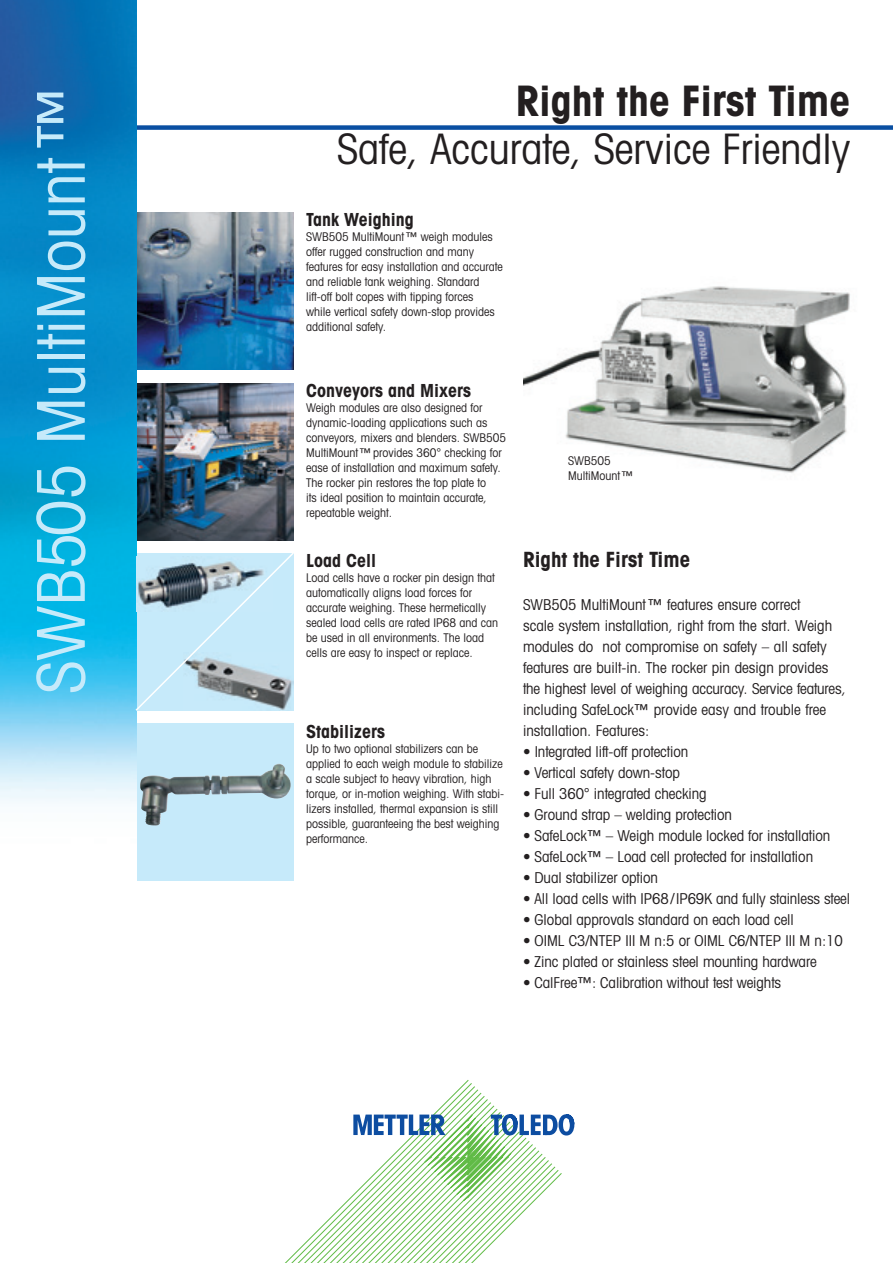
<style>
.page{position:relative;width:893px;height:1263px;background:#fff}
.page>*{position:absolute;margin:0;border:0;box-sizing:border-box;transform-origin:0 0}
.t1{font:condensed 66px "Avant Garde";color:#c6eafa}
.t2{font:condensed 42px "Avant Garde";color:#231f20}
.t3{font:700 condensed 42px "Avant Garde";color:#231f20}
.t4{font:700 condensed 21px "Avant Garde";color:#231f20}
.t5{font:700 condensed 18px "Avant Garde";color:#231f20}
.t6{font:condensed 15px/21px "Avant Garde";letter-spacing:-.005em;color:#231f20}
.t7{font:condensed 12px/15px "Avant Garde";color:#231f20}
</style>
<div class="page">
<img style="left:523px;top:286px;width:327px;height:187px">
<img style="left:136px;top:213px;width:157px;height:157px">
<img style="left:136px;top:383px;width:157px;height:157px">
<div style="left:136px;top:723px;width:157px;height:158px;background:#c6eafa"></div>
<img style="left:140px;top:763px;width:146px;height:62px">
<div style="left:111px;top:125px;width:782px;height:5px;background:#0a4fa2"></div>
<svg style="left:285px;top:1080px;width:250px;height:183px"></svg>
<svg style="left:353px;top:1114px;width:221px;height:87px"></svg>
<img style="left:0;top:0;width:136px;height:803px">
<svg style="left:134px;top:551px;width:160px;height:161px;background:#b1cfdd"></svg>
<h1 class="t1" style="left:20px;top:694px;width:610px;rotate:-90deg">SWB505 MultiMount™</h1>
<h2 class="t3" style="left:516px;top:74px;width:336px">Right the First Time</h2>
<h2 class="t2" style="left:337px;top:123px;width:515px">Safe, Accurate, Service Friendly</h2>
<h3 class="t5" style="left:306px;top:208px;width:109px">Tank Weighing</h3>
<p class="t7" style="left:306px;top:229px;width:198px">SWB505 MultiMount™ weigh modules offer rugged construction and many features for easy installation and accurate and reliable tank weighing. Standard lift-off bolt copes with tipping forces<br>while vertical safety down-stop provides additional safety.</p>
<h3 class="t5" style="left:306px;top:379px;width:166px">Conveyors and Mixers</h3>
<p class="t7" style="left:306px;top:400px;width:201px">Weigh modules are also designed for dynamic-loading applications such as conveyors, mixers and blenders. SWB505<br>MultiMount™provides 360° checking for ease of installation and maximum safety.<br>The rocker pin restores the top plate to<br>its ideal position to maintain accurate, repeatable weight.</p>
<h3 class="t5" style="left:306px;top:549px;width:72px">Load Cell</h3>
<p class="t7" style="left:306px;top:570px;width:193px">Load cells have a rocker pin design that automatically aligns load forces for accurate weighing. These hermetically sealed load cells are rated IP68 and can be used in all environments. The load cells are easy to inspect or replace.</p>
<h3 class="t5" style="left:306px;top:719px;width:81px">Stabilizers</h3>
<p class="t7" style="left:306px;top:740px;width:199px">Up to two optional stabilizers can be applied to each weigh module to stabilize a scale subject to heavy vibration, high torque, or in-motion weighing. With stabi&shy;lizers installed, thermal expansion is still possible, guaranteeing the best weighing performance.</p>
<p class="t7" style="left:568px;top:453px;width:67px">SWB505<br>MultiMount™</p>
<h3 class="t4" style="left:523px;top:546px;width:169px">Right the First Time</h3>
<p class="t6" style="left:523px;top:593px;width:324px">SWB505 MultiMount™ features ensure correct<br>scale system installation, right from the start. Weigh modules do not compromise on safety – all safety features are built-in. The rocker pin design provides the highest level of weighing accuracy. Service features, including SafeLock™ provide easy and trouble free installation. Features:</p>
<p class="t6" style="left:523px;top:740px;width:167px">• Integrated lift-off protection</p>
<p class="t6" style="left:523px;top:761px;width:158px">• Vertical safety down-stop</p>
<p class="t6" style="left:523px;top:782px;width:185px">• Full 360° integrated checking</p>
<p class="t6" style="left:523px;top:803px;width:211px">• Ground strap – welding protection</p>
<p class="t6" style="left:523px;top:824px;width:309px">• SafeLock™ – Weigh module locked for installation</p>
<p class="t6" style="left:523px;top:845px;width:292px">• SafeLock™ – Load cell protected for installation</p>
<p class="t6" style="left:523px;top:866px;width:136px">• Dual stabilizer option</p>
<p class="t6" style="left:523px;top:887px;width:329px">• All load cells with IP68/IP69K and fully stainless steel</p>
<p class="t6" style="left:523px;top:908px;width:272px">• Global approvals standard on each load cell</p>
<p class="t6" style="left:523px;top:929px;width:321px">• OIML C3/NTEP III M n:5 or OIML C6/NTEP III M n:10</p>
<p class="t6" style="left:523px;top:950px;width:295px">• Zinc plated or stainless steel mounting hardware</p>
<p class="t6" style="left:523px;top:971px;width:260px">• CalFree™: Calibration without test weights</p>
</div>
